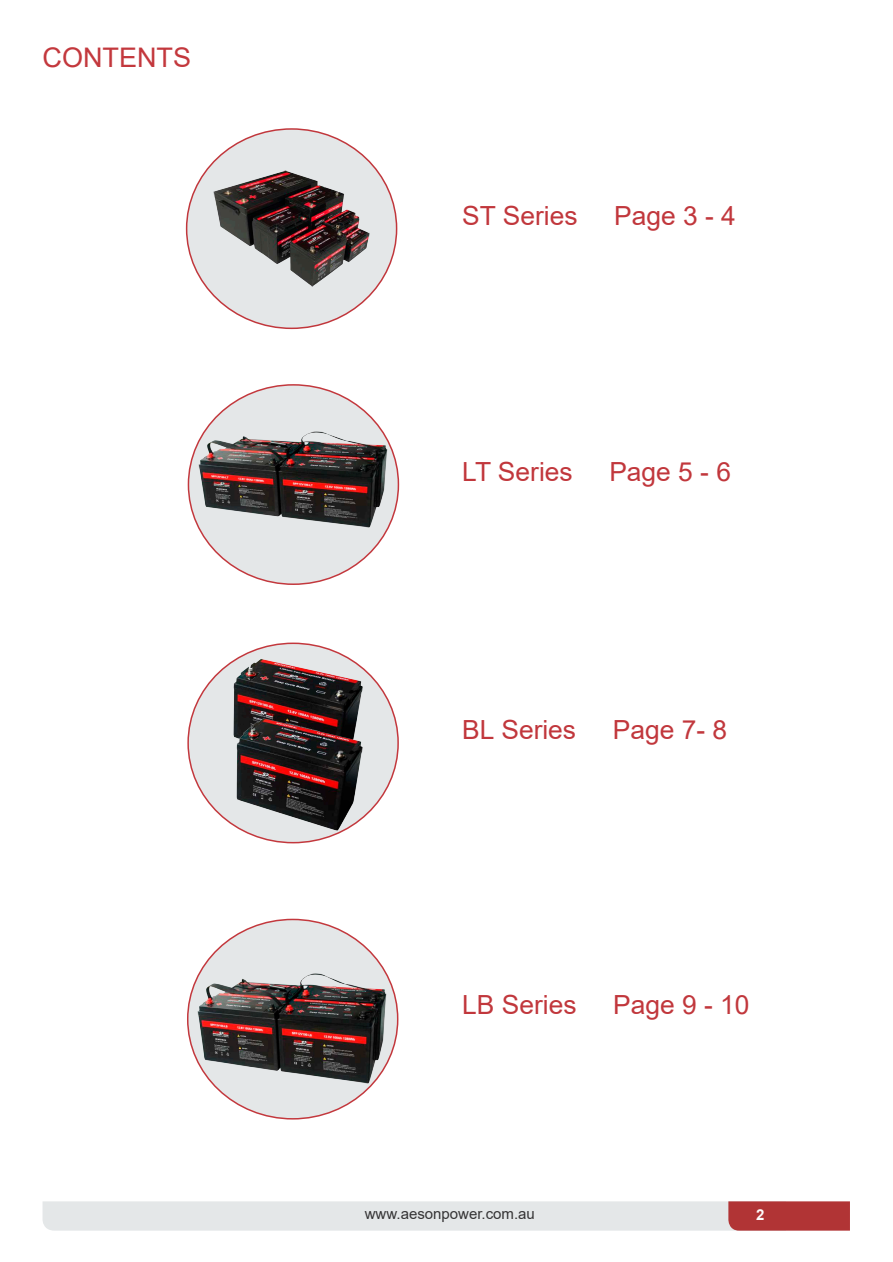
<style>
.page{position:relative;width:893px;height:1262px;background:#fff}
.page>*{position:absolute;margin:0;border:0;box-sizing:border-box;transform-origin:0 0}
.t1{font:27px "Arial";color:#c3383d}
.t2{font:26.4px "Arial";color:#c1373c}
.t3{font:15px "Arial";color:#353435}
.t4{font:700 15px "Arial";color:#fdfdfd}
</style>
<div class="page">
<svg style="left:43px;top:1201px;width:806px;height:29px;background:#dccdcd"></svg>
<img style="left:187px;top:129px;width:209px;height:199px">
<img style="left:188px;top:385px;width:210px;height:199px">
<img style="left:197px;top:645px;width:201px;height:147px">
<img style="left:201px;top:713px;width:196px;height:131px">
<img style="left:188px;top:921px;width:209px;height:197px">
<p class="t1" style="left:43px;top:47px;width:150px">CONTENTS</p>
<p class="t2" style="left:462px;top:205px;width:117px">ST Series</p>
<p class="t2" style="left:614px;top:205px;width:123px">Page 3 - 4</p>
<p class="t2" style="left:462px;top:461px;width:112px">LT Series</p>
<p class="t2" style="left:609px;top:461px;width:123px">Page 5 - 6</p>
<p class="t2" style="left:462px;top:720px;width:115px">BL Series</p>
<p class="t2" style="left:612px;top:720px;width:116px">Page 7- 8</p>
<p class="t2" style="left:462px;top:994px;width:116px">LB Series</p>
<p class="t2" style="left:613px;top:994px;width:138px">Page 9 - 10</p>
<p class="t3" style="left:365px;top:1207px;width:172px">www.aesonpower.com.au</p>
<p class="t4" style="left:756px;top:1208px;width:10px">2</p>
</div>
